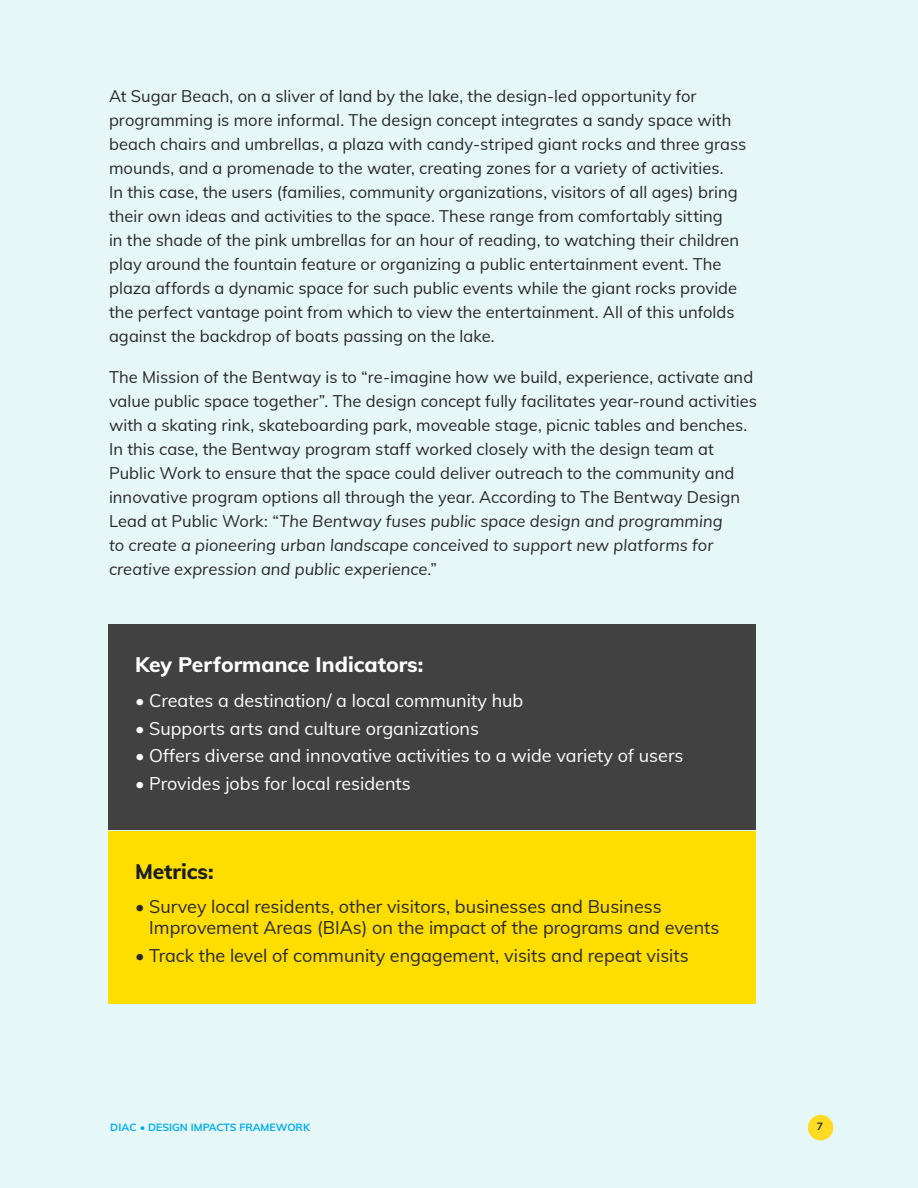
<style>
.page{position:relative;width:918px;height:1188px;background:#e6f7f8}
.page>*{position:absolute;margin:0;border:0;box-sizing:border-box;transform-origin:0 0}
.Headline_4EXbold{font:800 21px "Muli";color:#fff}
.Headline_4EXbold-2{font:800 21px "Muli";color:#191c20}
.Body_bullet_12_14{font:18px/21px "Muli";color:#292829}
.Body_bullet_12_14-2{font:18px "Muli";color:#fff}
.Body_Text_11_16_left{font:16.5px/24px "Muli";color:#292829}
.t1{font:700 10.5px "Muli";color:#00aeef}
.t2{font:700 10.5px "Muli";color:#292829}
.s1{font-style:italic}
</style>
<div class="page">
<div style="left:108px;top:831px;width:648px;height:172px;background:#fedd00"></div>
<div style="left:108px;top:624px;width:648px;height:206px;background:#424142"></div>
<div style="left:808px;top:1115px;width:25px;height:25px;background:#ffdc23;border-radius:50%"></div>
<p class="Body_Text_11_16_left" style="left:109px;top:83px;width:639px">At Sugar Beach, on a sliver of land by the lake, the design-led opportunity for programming is more informal. The design concept integrates a sandy space with beach chairs and umbrellas, a plaza with candy-striped giant rocks and three grass mounds, and a promenade to the water, creating zones for a variety of activities.<br>In this case, the users (families, community organizations, visitors of all ages) bring their own ideas and activities to the space. These range from comfortably sitting<br>in the shade of the pink umbrellas for an hour of reading, to watching their children play around the fountain feature or organizing a public entertainment event. The plaza affords a dynamic space for such public events while the giant rocks provide the perfect vantage point from which to view the entertainment. All of this unfolds against the backdrop of boats passing on the lake.</p>
<p class="Body_Text_11_16_left" style="left:109px;top:364px;width:649px">The Mission of the Bentway is to “re-imagine how we build, experience, activate and value public space together”. The design concept fully facilitates year-round activities with a skating rink, skateboarding park, moveable stage, picnic tables and benches.<br>In this case, the Bentway program staff worked closely with the design team at Public Work to ensure that the space could deliver outreach to the community and innovative program options all through the year. According to The Bentway Design Lead at Public Work: “<span class="s1">The Bentway fuses public space design and programming<br>to create a pioneering urban landscape conceived to support new platforms for creative expression and public experience</span>.”</p>
<p class="Headline_4EXbold" style="left:135px;top:650px;width:290px">Key Performance Indicators:</p>
<p class="Body_bullet_12_14-2" style="left:135px;top:687px;width:390px">• Creates a destination/ a local community hub</p>
<p class="Body_bullet_12_14-2" style="left:135px;top:715px;width:346px">• Supports arts and culture organizations</p>
<p class="Body_bullet_12_14-2" style="left:135px;top:743px;width:550px">• Offers diverse and innovative activities to a wide variety of users</p>
<p class="Body_bullet_12_14-2" style="left:135px;top:771px;width:277px">• Provides jobs for local residents</p>
<p class="Headline_4EXbold-2" style="left:135px;top:856px;width:80px">Metrics:</p>
<p class="Body_bullet_12_14" style="left:149px;top:895px;width:572px;text-indent:-14px">• Survey local residents, other visitors, businesses and Business<br>Improvement Areas (BIAs) on the impact of the programs and events</p>
<p class="Body_bullet_12_14" style="left:135px;top:944px;width:555px">• Track the level of community engagement, visits and repeat visits</p>
<p class="t1" style="left:110px;top:1119px;width:201px">DIAC • DESIGN IMPACTS FRAMEWORK</p>
<p class="t2" style="left:817px;top:1118px;width:8px">7</p>
</div>
